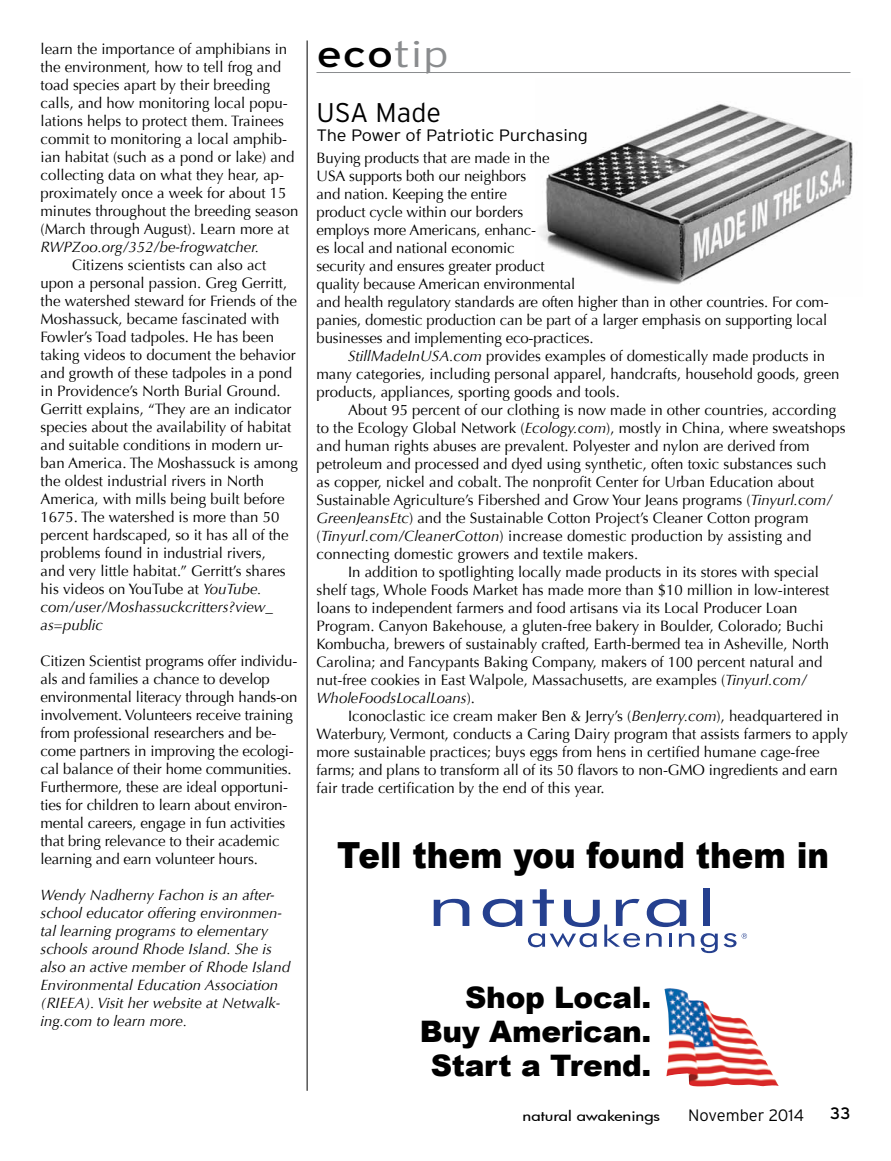
<style>
.page{position:relative;width:891px;height:1161px;background:#fff}
.page>*{position:absolute;margin:0;border:0;box-sizing:border-box;transform-origin:0 0}
.t1{font:900 36px "Arial";color:#000;scale:.9 1}
.t2{font:36px "Interstate";color:#000;scale:1.3 1}
.t3{font:900 29.55px/33.9px "Arial";letter-spacing:-.01em;color:#000;text-align:right}
.t4{font:300 27px "Interstate";color:#000}
.t5{font:300 16.5px "Interstate";letter-spacing:-.01em;color:#000;scale:1.1 1}
.t6{font:300 16.5px "Interstate";letter-spacing:-.01em;color:#000}
.t7{font:16.5px "Interstate";color:#000}
.t8{font:15px/18px "Optima";color:#000}
.t9{font:italic 15px/18px "Optima";color:#000}
.t10{font:500 13.5px "Futura";letter-spacing:-.005em;color:#000;scale:1.25 1}
.s1{font-style:italic}
.s2{font-weight:300;color:#8a8c8e}
.s3{font-style:normal}
</style>
<div class="page">
<img style="left:539px;top:104px;width:314px;height:181px">
<hr style="left:316px;top:72px;width:534px;height:1px;background:#8a8c8e">
<hr style="left:307px;top:40px;width:1px;height:1051px;background:#000">
<svg style="left:434px;top:899px;width:35px;height:27px"></svg>
<svg style="left:483px;top:899px;width:39px;height:28px"></svg>
<svg style="left:647px;top:899px;width:39px;height:28px"></svg>
<div style="left:703px;top:888px;width:7px;height:38px;background:#25408f"></div>
<svg style="left:528px;top:889px;width:112px;height:59px"></svg>
<svg style="left:646px;top:933px;width:16px;height:14px"></svg>
<svg style="left:669px;top:934px;width:3px;height:13px"></svg>
<svg style="left:679px;top:933px;width:15px;height:14px"></svg>
<svg style="left:701px;top:933px;width:17px;height:20px"></svg>
<svg style="left:724px;top:933px;width:23px;height:14px"></svg>
<img style="left:664px;top:988px;width:115px;height:98px">
<p class="t8" style="left:40px;top:40px;width:259px">learn the importance of amphibians in the environment, how to tell frog and toad species apart by their breeding calls, and how monitoring local popu&shy;lations helps to protect them. Trainees commit to monitoring a local amphib&shy;ian habitat (such as a pond or lake) and collecting data on what they hear, ap&shy;proximately once a week for about 15 minutes throughout the breeding season (March through August). Learn more at</p>
<p class="t9" style="left:40px;top:238px;width:220px">RWPZoo.org/352/be-frogwatcher.</p>
<p class="t8" style="left:40px;top:256px;width:259px;text-indent:32px">Citizens scientists can also act upon a personal passion. Greg Gerritt, the watershed steward for Friends of the Moshassuck, became fascinated with Fowler’s Toad tadpoles. He has been taking videos to document the behavior and growth of these tadpoles in a pond in Providence’s North Burial Ground.<br>Gerritt explains, “They are an indicator species about the availability of habitat and suitable conditions in modern ur&shy;ban America. The Moshassuck is among the oldest industrial rivers in North America, with mills being built before 1675. The watershed is more than 50 percent hardscaped, so it has all of the problems found in industrial rivers,<br>and very little habitat.” Gerritt’s shares his videos on YouTube at <span class="s1">YouTube. com/user/Moshassuckcritters?view_ as=public</span></p>
<p class="t8" style="left:40px;top:652px;width:259px">Citizen Scientist programs offer individu&shy;als and families a chance to develop environmental literacy through hands-on involvement. Volunteers receive training from professional researchers and be&shy;come partners in improving the ecologi&shy;cal balance of their home communities.<br>Furthermore, these are ideal opportuni&shy;ties for children to learn about environ&shy;mental careers, engage in fun activities that bring relevance to their academic learning and earn volunteer hours.</p>
<p class="t9" style="left:40px;top:886px;width:251px">Wendy Nadherny Fachon is an after&shy;school educator offering environmen&shy;tal learning programs to elementary schools around Rhode Island. She is also an active member of Rhode Island Environmental Education Association (RIEEA). Visit her website at Netwalk&shy;ing.com to learn more.</p>
<h1 class="t2" style="left:316px;top:34px;width:103px">eco<span class="s2">tip</span></h1>
<h3 class="t4" style="left:316px;top:97px;width:126px">USA Made</h3>
<p class="t5" style="left:316px;top:126px;width:248px">The Power of Patriotic Purchasing</p>
<p class="t8" style="left:316px;top:149px;width:514px">Buying products that are made in the<br>USA supports both our neighbors<br>and nation. Keeping the entire<br>product cycle within our borders<br>employs more Americans, enhanc-<br>es local and national economic<br>security and ensures greater product<br>quality because American environmental<br>and health regulatory standards are often higher than in other countries. For com&shy;panies, domestic production can be part of a larger emphasis on supporting local businesses and implementing eco-practices.</p>
<p class="t8" style="left:316px;top:347px;width:525px;text-indent:32px"><span class="s1">StillMadeInUSA.com</span> provides examples of domestically made products in many categories, including personal apparel, handcrafts, household goods, green products, appliances, sporting goods and tools.</p>
<p class="t8" style="left:348px;top:401px;width:490px">About 95 percent of our clothing is now made in other countries, according</p>
<p class="t8" style="left:316px;top:419px;width:531px">to the Ecology Global Network (<span class="s1">Ecology.com</span>), mostly in China, where sweatshops</p>
<p class="t8" style="left:316px;top:437px;width:495px">and human rights abuses are prevalent. Polyester and nylon are derived from</p>
<p class="t8" style="left:316px;top:455px;width:512px">petroleum and processed and dyed using synthetic, often toxic substances such</p>
<p class="t8" style="left:316px;top:473px;width:499px">as copper, nickel and cobalt. The nonprofit Center for Urban Education about</p>
<p class="t8" style="left:316px;top:491px;width:517px">Sustainable Agriculture’s Fibershed and Grow Your Jeans programs (<span class="s1">Tinyurl.com/</span></p>
<p class="t8" style="left:316px;top:509px;width:494px"><span class="s1">GreenJeansEtc</span>) and the Sustainable Cotton Project’s Cleaner Cotton program</p>
<p class="t8" style="left:316px;top:527px;width:496px">(<span class="s1">Tinyurl.com/CleanerCotton</span>) increase domestic production by assisting and</p>
<p class="t8" style="left:316px;top:545px;width:323px">connecting domestic growers and textile makers.</p>
<p class="t8" style="left:348px;top:563px;width:473px">In addition to spotlighting locally made products in its stores with special</p>
<p class="t8" style="left:316px;top:581px;width:514px">shelf tags, Whole Foods Market has made more than $10 million in low-interest</p>
<p class="t8" style="left:316px;top:599px;width:483px">loans to independent farmers and food artisans via its Local Producer Loan</p>
<p class="t8" style="left:316px;top:617px;width:509px">Program. Canyon Bakehouse, a gluten-free bakery in Boulder, Colorado; Buchi</p>
<p class="t8" style="left:316px;top:635px;width:514px">Kombucha, brewers of sustainably crafted, Earth-bermed tea in Asheville, North</p>
<p class="t8" style="left:316px;top:653px;width:508px">Carolina; and Fancypants Baking Company, makers of 100 percent natural and</p>
<p class="t8" style="left:316px;top:671px;width:492px">nut-free cookies in East Walpole, Massachusetts, are examples (<span class="s1">Tinyurl.com/</span></p>
<p class="t9" style="left:316px;top:689px;width:160px">WholeFoodsLocalLoans<span class="s3">).</span></p>
<p class="t8" style="left:348px;top:707px;width:493px">Iconoclastic ice cream maker Ben &amp; Jerry’s (<span class="s1">BenJerry.com</span>), headquartered in</p>
<p class="t8" style="left:316px;top:725px;width:533px">Waterbury, Vermont, conducts a Caring Dairy program that assists farmers to apply</p>
<p class="t8" style="left:316px;top:743px;width:505px">more sustainable practices; buys eggs from hens in certified humane cage-free</p>
<p class="t8" style="left:316px;top:761px;width:523px">farms; and plans to transform all of its 50 flavors to non-GMO ingredients and earn</p>
<p class="t8" style="left:316px;top:779px;width:290px">fair trade certification by the end of this year.</p>
<h1 class="t1" style="left:337px;top:829px;width:548px">Tell them you found them in</h1>
<h2 class="t3" style="left:420px;top:980px;width:233px">Shop Local.<br>Buy American.<br>Start a Trend.</h2>
<p class="t10" style="left:523px;top:1106px;width:111px">natural awakenings</p>
<p class="t6" style="left:688px;top:1106px;width:117px">November 2014</p>
<p class="t7" style="left:830px;top:1104px;width:22px">33</p>
</div>
